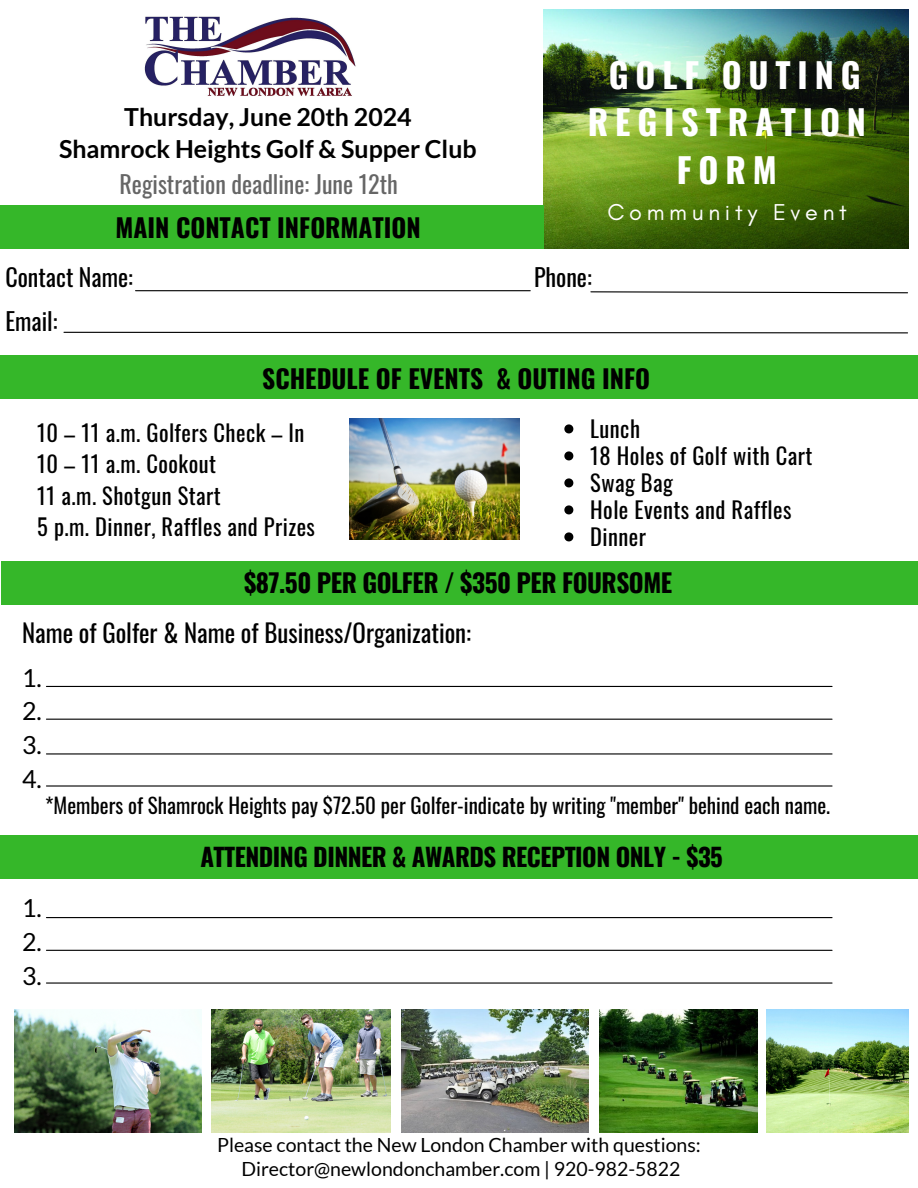
<style>
.page{position:relative;width:918px;height:1188px;background:#fff}
.page>*{position:absolute;margin:0;border:0;box-sizing:border-box;transform-origin:0 0}
.t1{font:700 34.2px/47.2px "Oswald";letter-spacing:.2em;color:#fff;text-align:center}
.t2{font:700 25.5px "Oswald";color:#000}
.t3{font:700 25.5px "Oswald";letter-spacing:-.02em;color:#000}
.t4{font:700 24.9px/31.5px "Lato";color:#000;text-align:center}
.t5{font:24.9px "Oswald";color:#000}
.t6{font:700 24.9px "Oswald";letter-spacing:-.02em;color:#000}
.t7{font:24.9px/33.8px "Lato";color:#000;text-align:justify}
.t8{font:24px "Oswald";color:#666}
.t9{font:24px "Oswald";color:#000}
.t10{font:23.4px "Glacial Indifference";letter-spacing:.2em;color:#fff}
.t11{font:22.5px/31.5px "Oswald";letter-spacing:.02em;color:#000}
.t12{font:21px "Oswald";color:#000}
.t13{font:19.5px "Lato";color:#000}
</style>
<div class="page">
<img style="left:144px;top:16px;width:212px;height:80px">
<img style="left:599px;top:1009px;width:159px;height:124px">
<img style="left:349px;top:418px;width:170px;height:122px">
<img style="left:544px;top:10px;width:365px;height:238px">
<img style="left:766px;top:1009px;width:142px;height:124px">
<div style="left:0;top:205px;width:544px;height:44px;background:#35b729"></div>
<div style="left:1px;top:561px;width:917px;height:44px;background:#35b729"></div>
<div style="left:0;top:355px;width:918px;height:44px;background:#35b729"></div>
<div style="left:0;top:835px;width:918px;height:44px;background:#35b729"></div>
<hr style="left:136px;top:290px;width:394px;height:1px;background:#000">
<svg style="left:63px;top:331px;width:845px;height:3px"></svg>
<svg style="left:590px;top:291px;width:318px;height:3px"></svg>
<hr style="left:46px;top:686px;width:786px;height:1px;background:#000">
<hr style="left:46px;top:719px;width:786px;height:1px;background:#000">
<hr style="left:46px;top:753px;width:786px;height:2px;background:#000">
<hr style="left:46px;top:785px;width:786px;height:2px;background:#000">
<hr style="left:46px;top:917px;width:786px;height:1px;background:#000">
<hr style="left:46px;top:950px;width:786px;height:1px;background:#000">
<hr style="left:46px;top:982px;width:786px;height:2px;background:#000">
<img style="left:15px;top:1009px;width:186px;height:124px">
<img style="left:211px;top:1009px;width:179px;height:124px">
<img style="left:402px;top:1009px;width:186px;height:124px">
<svg style="left:564px;top:424px;width:9px;height:9px"></svg>
<svg style="left:564px;top:451px;width:9px;height:9px"></svg>
<svg style="left:564px;top:478px;width:9px;height:9px"></svg>
<svg style="left:564px;top:505px;width:9px;height:9px"></svg>
<svg style="left:564px;top:532px;width:9px;height:9px"></svg>
<h4 class="t4" style="left:59px;top:101px;width:419px">Thursday, June 20th 2024<br>Shamrock Heights Golf &amp; Supper Club</h4>
<p class="t8" style="left:120px;top:165px;width:280px">Registration deadline: June 12th</p>
<p class="t2" style="left:116px;top:208px;width:307px">MAIN CONTACT INFORMATION</p>
<p class="t1" style="left:588px;top:50px;width:280px">GOLF OUTING<br>REGISTRATION<br>FORM</p>
<p class="t10" style="left:607px;top:198px;width:241px">Community Event</p>
<h1 class="t9" style="left:5px;top:258px;width:129px">Contact Name:</h1>
<h1 class="t9" style="left:534px;top:258px;width:59px">Phone:</h1>
<h1 class="t9" style="left:5px;top:302px;width:54px">Email:</h1>
<p class="t2" style="left:262px;top:358px;width:389px">SCHEDULE OF EVENTS &amp; OUTING INFO</p>
<p class="t11" style="left:590px;top:412px;width:51px">Lunch</p>
<p class="t11" style="left:590px;top:439px;width:224px">18 Holes of Golf with Cart</p>
<p class="t11" style="left:590px;top:466px;width:84px">Swag Bag</p>
<h2 class="t11" style="left:590px;top:493px;width:203px">Hole Events and Raffles</h2>
<h4 class="t11" style="left:590px;top:520px;width:57px">Dinner</h4>
<p class="t11" style="left:37px;top:416px;width:279px">10 – 11 a.m. Golfers Check – In<br>10 – 11 a.m. Cookout<br>11 a.m. Shotgun Start<br>5 p.m. Dinner, Raffles and Prizes</p>
<p class="t3" style="left:244px;top:563px;width:430px">$87.50 PER GOLFER / $350 PER FOURSOME</p>
<p class="t5" style="left:22px;top:613px;width:451px">Name of Golfer &amp; Name of Business/Organization:</p>
<p class="t7" style="left:22px;top:660px;width:21px">1.<br>2.<br>3.<br>4.</p>
<p class="t12" style="left:45px;top:789px;width:787px">*Members of Shamrock Heights pay $72.50 per Golfer-indicate by writing "member" behind each name.</p>
<h4 class="t7" style="left:22px;top:891px;width:21px">1.<br>2.<br>3.</h4>
<h5 class="t6" style="left:200px;top:837px;width:524px">ATTENDING DINNER &amp; AWARDS RECEPTION ONLY - $35</h5>
<h2 class="t13" style="left:217px;top:1132px;width:485px">Please contact the New London Chamber with questions:</h2>
<h4 class="t13" style="left:241px;top:1157px;width:440px">Director@newlondonchamber.com | 920-982-5822</h4>
</div>
